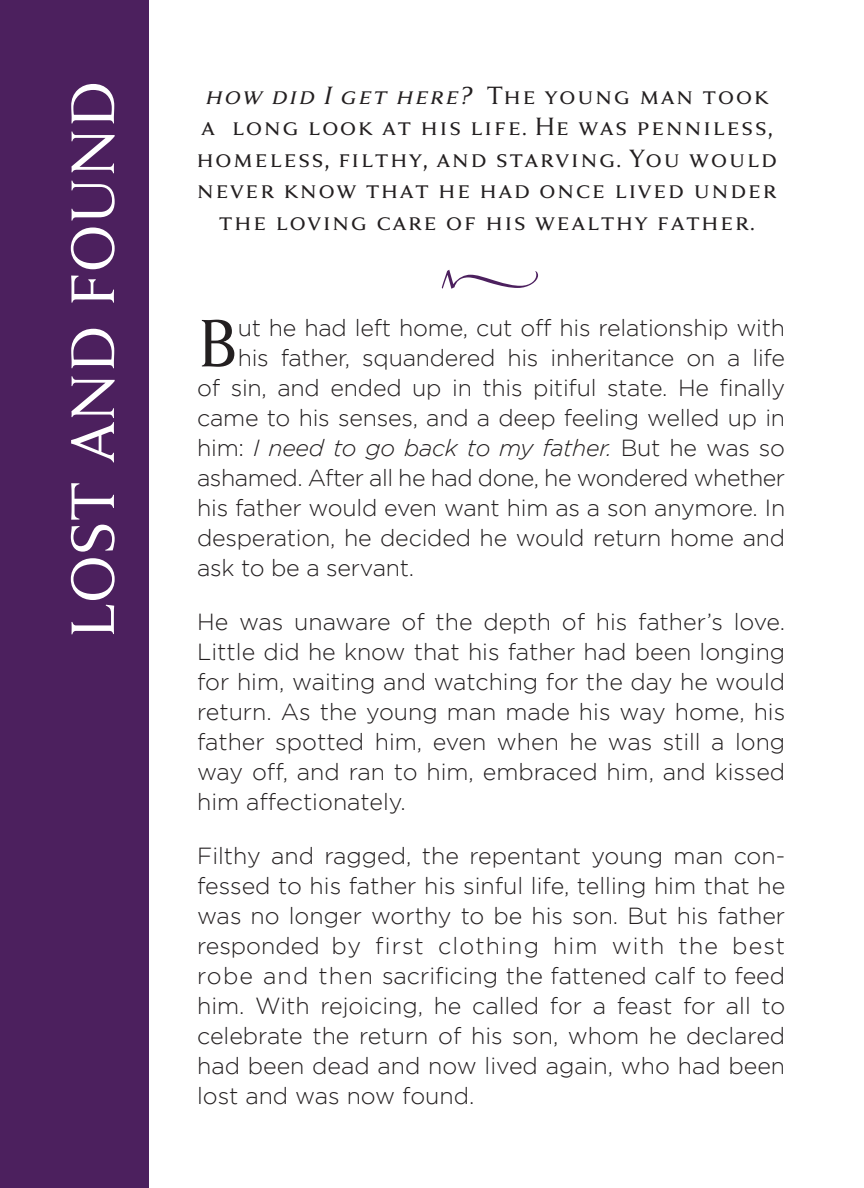
<style>
.page{position:relative;width:864px;height:1188px;background:#fff}
.page>*{position:absolute;margin:0;border:0;box-sizing:border-box;transform-origin:0 0}
.t1{font:72.3px "Anziano Small Caps";color:#231f20}
.t2{font:66px "Anziano Small Caps";color:#fff}
.t3{font:27px/31.5px "Anziano Small Caps";color:#231f20;text-align:center}
.t4{font:300 23.4px/30px "Gotham";letter-spacing:-.01em;color:#231f20;text-align:justify}
.t5{font:italic 300 23.4px "Gotham";letter-spacing:-.01em;color:#231f20}
.s1{font-style:italic}
.s2{font-style:normal}
</style>
<div class="page">
<div style="left:0;top:0;width:148px;height:1188px;background:#4c205e"></div>
<svg style="left:442px;top:270px;width:96px;height:19px"></svg>
<h2 class="t2" style="left:58px;top:639px;width:559px;rotate:-90deg">LOST AND FOUND</h2>
<p class="t3" style="left:196px;top:80px;width:584px"><span class="s1">how did Iget here?</span> The young man took a long look at his life. He was penniless, homeless, filthy, and starving. You would never know that he had once lived under the loving care of his wealthy father.</p>
<h1 class="t1" style="left:197px;top:306px;width:43px">B</h1>
<p class="t4" style="left:238px;top:313px;width:549px">ut he had left home, cut off his relationship with</p>
<p class="t4" style="left:238px;top:343px;width:549px">his father, squandered his inheritance on a life</p>
<p class="t4" style="left:197px;top:373px;width:590px">of sin, and ended up in this pitiful state. He finally</p>
<p class="t4" style="left:197px;top:403px;width:590px">came to his senses, and a deep feeling welled up in</p>
<p class="t5" style="left:197px;top:435px;width:590px"><span class="s2">him:</span> I need to go back to my father. <span class="s2">But he was so</span></p>
<p class="t4" style="left:197px;top:463px;width:590px">ashamed. After all he had done, he wondered whether</p>
<p class="t4" style="left:197px;top:493px;width:590px">his father would even want him as a son anymore. In</p>
<p class="t4" style="left:197px;top:523px;width:590px">desperation, he decided he would return home and</p>
<p class="t4" style="left:197px;top:553px;width:219px">ask to be a servant.</p>
<p class="t4" style="left:197px;top:607px;width:590px">He was unaware of the depth of his father’s love.<br>Little did he know that his father had been longing for him, waiting and watching for the day he would return. As the young man made his way home, his father spotted him, even when he was still a long way off, and ran to him, embraced him, and kissed him affectionately.</p>
<p class="t4" style="left:197px;top:841px;width:590px">Filthy and ragged, the repentant young man con&shy;fessed to his father his sinful life, telling him that he was no longer worthy to be his son. But his father responded by first clothing him with the best robe and then sacrificing the fattened calf to feed him. With rejoicing, he called for a feast for all to celebrate the return of his son, whom he declared had been dead and now lived again, who had been lost and was now found.</p>
</div>
